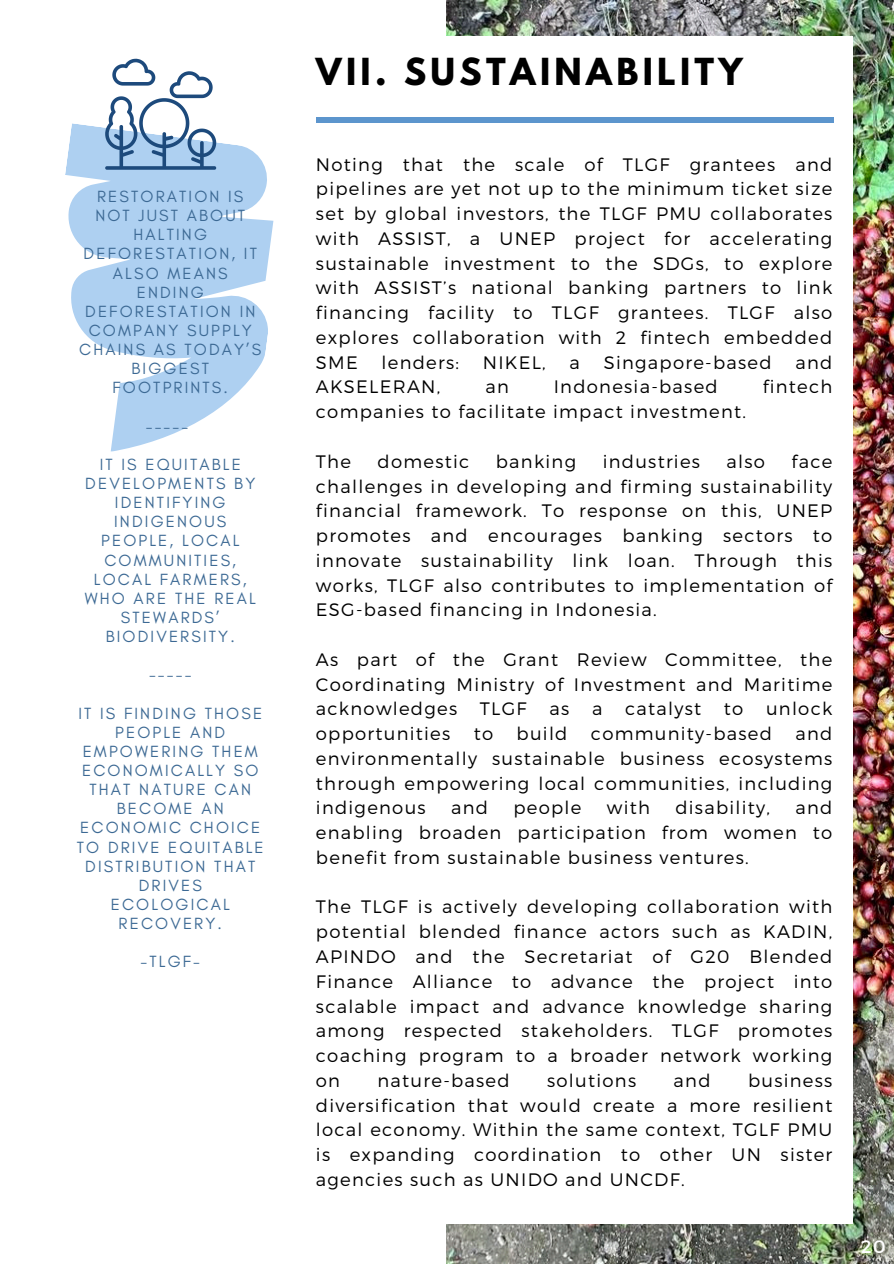
<style>
.page{position:relative;width:894px;height:1264px;background:#fff}
.page>*{position:absolute;margin:0;border:0;box-sizing:border-box;transform-origin:0 0}
.t1{font:700 33px "League Spartan";letter-spacing:.13em;color:#000}
.t2{font:300 18px/24.8px "Montserrat";letter-spacing:.07em;color:#000;text-align:justify}
.t3{font:18px "Montserrat";color:#fff}
.t4{font:16.5px/19.2px "Glacial Indifference";letter-spacing:.13em;color:#3c6994;text-align:center}
</style>
<div class="page">
<img style="left:446px;top:0;width:447px;height:1263px">
<div style="left:292px;top:36px;width:559px;height:1187px;background:#fff"></div>
<div style="left:316px;top:117px;width:517px;height:5px;background:#5c95cd"></div>
<svg style="left:65px;top:123px;width:208px;height:329px;fill:#aed0f1"></svg>
<svg style="left:105px;top:59px;width:111px;height:110px"></svg>
<h2 class="t4" style="left:79px;top:187px;width:183px">RESTORATION IS<br>NOT JUST ABOUT<br>HALTING<br>DEFORESTATION, IT<br>ALSO MEANS<br>ENDING<br>DEFORESTATION IN<br>COMPANY SUPPLY<br>CHAINS AS TODAY’S<br>BIGGEST<br>FOOTPRINTS.</h2>
<p class="t4" style="left:146px;top:416px;width:44px">-----</p>
<p class="t4" style="left:85px;top:454px;width:172px">IT IS EQUITABLE<br>DEVELOPMENTS BY<br>IDENTIFYING<br>INDIGENOUS<br>PEOPLE, LOCAL<br>COMMUNITIES,<br>LOCAL FARMERS,<br>WHO ARE THE REAL<br>STEWARDS’<br>BIODIVERSITY.</p>
<h1 class="t4" style="left:149px;top:665px;width:44px">-----</h1>
<p class="t4" style="left:77px;top:703px;width:188px">IT IS FINDING THOSE<br>PEOPLE AND<br>EMPOWERING THEM<br>ECONOMICALLY SO<br>THAT NATURE CAN<br>BECOME AN<br>ECONOMIC CHOICE<br>TO DRIVE EQUITABLE<br>DISTRIBUTION THAT<br>DRIVES<br>ECOLOGICAL<br>RECOVERY.</p>
<p class="t4" style="left:140px;top:952px;width:61px">-TLGF-</p>
<h2 class="t1" style="left:316px;top:55px;width:428px">VII. SUSTAINABILITY</h2>
<h2 class="t2" style="left:316px;top:151px;width:518px">Noting that the scale of TLGF grantees and pipelines are yet not up to the minimum ticket size set by global investors, the TLGF PMU collaborates with ASSIST, a UNEP project for accelerating sustainable investment to the SDGs, to explore with ASSIST’s national banking partners to link financing facility to TLGF grantees. TLGF also explores collaboration with 2 fintech embedded SME</h2>
<h2 class="t2" style="left:381px;top:349px;width:79px">lenders:</h2>
<h2 class="t2" style="left:482px;top:349px;width:65px">NIKEL,</h2>
<h2 class="t2" style="left:569px;top:349px;width:12px">a</h2>
<h2 class="t2" style="left:603px;top:349px;width:169px">Singapore-based</h2>
<h2 class="t2" style="left:795px;top:349px;width:38px">and</h2>
<h2 class="t2" style="left:316px;top:374px;width:126px">AKSELERAN,</h2>
<h2 class="t2" style="left:485px;top:374px;width:25px">an</h2>
<h2 class="t2" style="left:553px;top:374px;width:165px">Indonesia-based</h2>
<h2 class="t2" style="left:762px;top:374px;width:71px">fintech</h2>
<h2 class="t2" style="left:316px;top:398px;width:431px">companies to facilitate impact investment.</h2>
<h2 class="t2" style="left:316px;top:448px;width:37px">The</h2>
<h2 class="t2" style="left:377px;top:448px;width:93px">domestic</h2>
<h2 class="t2" style="left:495px;top:448px;width:82px">banking</h2>
<h2 class="t2" style="left:602px;top:448px;width:99px">industries</h2>
<h2 class="t2" style="left:726px;top:448px;width:40px">also</h2>
<h2 class="t2" style="left:316px;top:448px;width:518px;text-indent:475px">face challenges in developing and firming sustainability financial framework. To response on this, UNEP promotes and encourages banking sectors to innovate sustainability link loan. Through this works, TLGF also contributes to implementation of ESG-based financing in Indonesia.</h2>
<h2 class="t2" style="left:316px;top:646px;width:518px">As part of the Grant Review Committee, the Coordinating Ministry of Investment and Maritime acknowledges</h2>
<h2 class="t2" style="left:480px;top:695px;width:48px">TLGF</h2>
<h2 class="t2" style="left:549px;top:695px;width:21px">as</h2>
<h2 class="t2" style="left:592px;top:695px;width:12px">a</h2>
<h2 class="t2" style="left:625px;top:695px;width:77px">catalyst</h2>
<h2 class="t2" style="left:723px;top:695px;width:21px">to</h2>
<h2 class="t2" style="left:765px;top:695px;width:68px">unlock</h2>
<h2 class="t2" style="left:316px;top:720px;width:518px;text-indent:479px">and environmentally sustainable business ecosystems through empowering local communities, including indigenous</h2>
<h2 class="t2" style="left:316px;top:720px;width:136px">opportunities</h2>
<h2 class="t2" style="left:473px;top:720px;width:21px">to</h2>
<h2 class="t2" style="left:516px;top:720px;width:52px">build</h2>
<h2 class="t2" style="left:590px;top:720px;width:182px">community-based</h2>
<h2 class="t2" style="left:316px;top:794px;width:517px;text-indent:479px">and enabling broaden participation from women to benefit from sustainable business ventures.</h2>
<h2 class="t2" style="left:316px;top:893px;width:518px">The TLGF is actively developing collaboration with potential blended finance actors such as KADIN, APINDO and the Secretariat of G20 Blended Finance Alliance to advance the project into scalable impact and advance knowledge sharing among respected stakeholders. TLGF promotes coaching program to a broader network working on</h2>
<h2 class="t2" style="left:451px;top:794px;width:38px">and</h2>
<h2 class="t2" style="left:513px;top:794px;width:69px">people</h2>
<h2 class="t2" style="left:606px;top:794px;width:45px">with</h2>
<h2 class="t2" style="left:675px;top:794px;width:96px">disability,</h2>
<h2 class="t2" style="left:316px;top:1067px;width:518px;text-indent:432px">business diversification that would create a more resilient local economy. Within the same context, TGLF PMU is expanding coordination to other UN sister agencies such as UNIDO and UNCDF.</h2>
<h2 class="t2" style="left:377px;top:1067px;width:134px">nature-based</h2>
<h2 class="t2" style="left:547px;top:1067px;width:90px">solutions</h2>
<h2 class="t2" style="left:673px;top:1067px;width:38px">and</h2>
<p class="t3" style="left:861px;top:1234px;width:26px">20</p>
</div>
